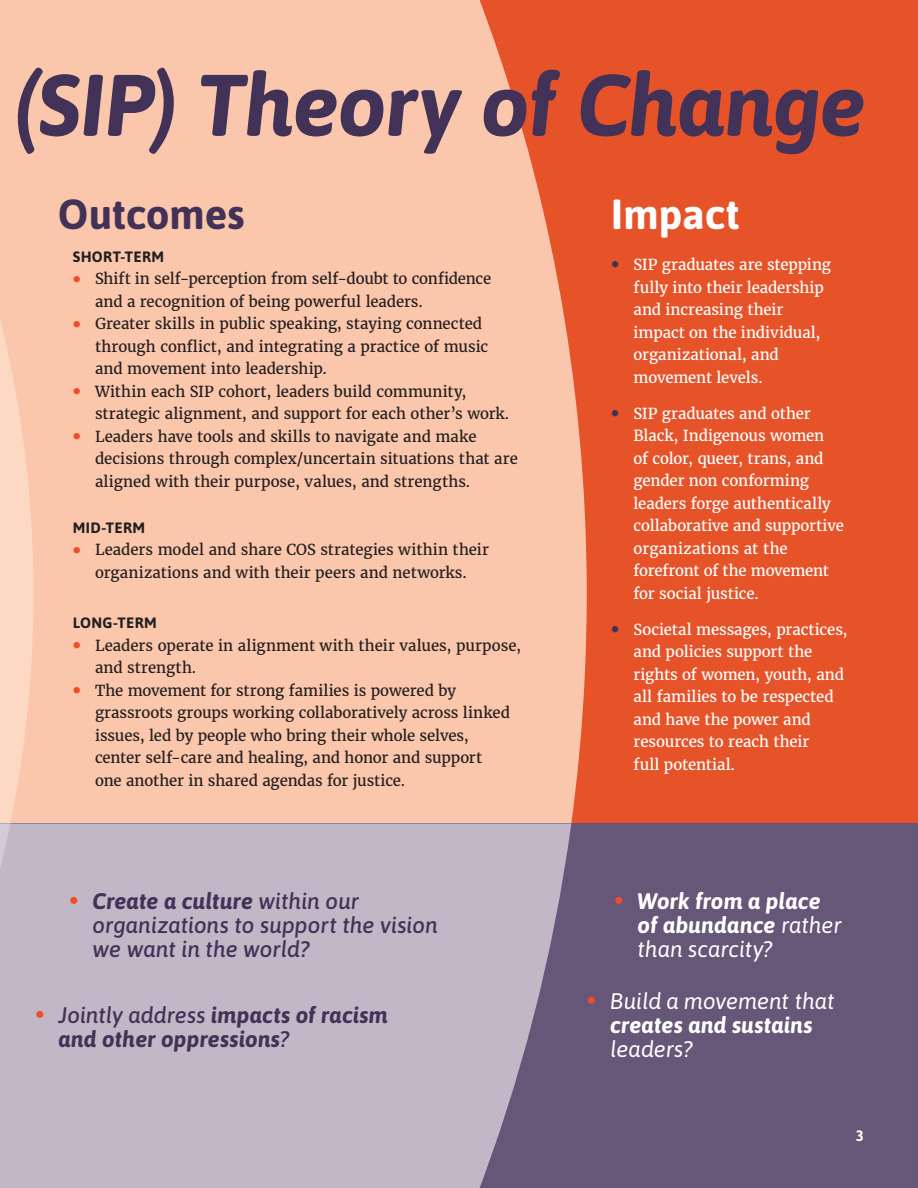
<style>
.page{position:relative;width:918px;height:1188px;background:#e65329}
.page>*{position:absolute;margin:0;border:0;box-sizing:border-box;transform-origin:0 0}
.Page_Heading{font:italic 700 87px "Asap";letter-spacing:-.01em;color:#433257}
.Page_Heading-2{font:700 42px "Asap";letter-spacing:-.005em;color:#433257}
.Page_Heading-3{font:700 42px "Asap";letter-spacing:-.01em;color:#fff}
.Body{font:italic 500 22.5px/24px "Asap";color:#433257}
.Body-2{font:italic 700 22.5px/24px "Asap";letter-spacing:.005em;color:#433257}
.Body-3{font:italic 22.5px/24px "Asap";letter-spacing:-.005em;color:#fff}
.Body-4{font:italic 700 22.5px/24px "Asap";letter-spacing:.005em;color:#fff}
.Body-5{font:15px/22.5px "Merriweather";letter-spacing:-.005em;color:#231f20}
.Body-6{font:15px/22.5px "Merriweather";letter-spacing:-.005em;color:#fff}
.Body-7{font:700 15px "Asap";letter-spacing:.025em;color:#231f20}
.Page_Number{font:700 15px "Asap";color:#fff}
.s1{font-family:"Asap";font-weight:700;font-size:24px;color:#f04d24}
.s2{font-weight:700;font-style:normal;font-size:26.4px;color:#f04d24}
.s3{font-weight:700}
.s4{font-style:normal;font-size:26.4px;color:#f04d24}
.s5{font-weight:500}
.s6{font-family:"Asap";font-weight:700;font-size:24px;color:#433257}
.s7{font-weight:400}
</style>
<div class="page">
<div style="left:34px;top:0;width:553px;height:824px;background:#fbc7ac"></div>
<div style="left:0;top:824px;width:918px;height:364px;background:#665677"></div>
<div style="left:34px;top:824px;width:537px;height:364px;background:#c1b7c7"></div>
<svg style="left:0;top:0;width:34px;height:1188px"></svg>
<p class="Page_Heading" style="left:14px;top:45px;width:854px">(SIP) Theory of Change</p>
<p class="Page_Heading-2" style="left:58px;top:184px;width:188px">Outcomes</p>
<p class="Body-7" style="left:73px;top:246px;width:93px">SHORT-TERM</p>
<p class="Body-5" style="left:95px;top:267px;width:398px;text-indent:-22px"><span class="s1">•</span> Shift in self-perception from self-doubt to confidence and a recognition of being powerful leaders.</p>
<p class="Body-5" style="left:95px;top:312px;width:395px;text-indent:-22px"><span class="s1">•</span> Greater skills in public speaking, staying connected through conflict, and integrating a practice of music and movement into leadership.</p>
<p class="Body-5" style="left:95px;top:380px;width:414px;text-indent:-22px"><span class="s1">•</span> Within each SIP cohort, leaders build community, strategic alignment, and support for each other’s work.</p>
<p class="Body-5" style="left:95px;top:425px;width:424px;text-indent:-22px"><span class="s1">•</span> Leaders have tools and skills to navigate and make decisions through complex/uncertain situations that are aligned with their purpose, values, and strengths.</p>
<p class="Body-7" style="left:73px;top:517px;width:74px">MID-TERM</p>
<p class="Body-5" style="left:73px;top:538px;width:418px;text-align:center"><span class="s1">•</span> Leaders model and share COS strategies within their organizations and with their peers and networks.</p>
<p class="Body-7" style="left:73px;top:612px;width:86px">LONG-TERM</p>
<p class="Body-5" style="left:95px;top:634px;width:428px;text-indent:-22px"><span class="s1">•</span> Leaders operate in alignment with their values, purpose, and strength.</p>
<p class="Body-5" style="left:95px;top:679px;width:417px;text-indent:-22px"><span class="s1">•</span> The movement for strong families is powered by grassroots groups working collaboratively across linked issues, led by people who bring their whole selves, center self-care and healing, and honor and support one another in shared agendas for justice.</p>
<p class="Body" style="left:93px;top:888px;width:347px;text-indent:-23px"><span class="s2">•</span> <span class="s3">Create a culture</span> within our organizations to support the vision we want in the world?</p>
<p class="Body-2" style="left:58px;top:1002px;width:331px;text-indent:-23px"><span class="s4">•</span> <span class="s5">Jointly address</span> impacts of racism and other oppressions<span class="s5">?</span></p>
<p class="Page_Heading-3" style="left:611px;top:184px;width:130px">Impact</p>
<p class="Body-6" style="left:634px;top:253px;width:199px;text-indent:-22px"><span class="s6">•</span> SIP graduates are stepping fully into their leadership and increasing their impact on the individual, organizational, and movement levels.</p>
<p class="Body-6" style="left:634px;top:402px;width:212px;text-indent:-22px"><span class="s6">•</span> SIP graduates and other<br>Black, Indigenous women<br>of color, queer, trans, and gender non conforming leaders forge authentically collaborative and supportive organizations at the forefront of the movement for social justice.</p>
<p class="Body-6" style="left:634px;top:618px;width:216px;text-indent:-22px"><span class="s6">•</span> Societal messages, practices, and policies support the rights of women, youth, and all families to be respected and have the power and resources to reach their<br>full potential.</p>
<p class="Body-4" style="left:638px;top:888px;width:206px;text-indent:-23px"><span class="s4">•</span> Work from a place of abundance <span class="s7">rather than scarcity?</span></p>
<p class="Body-3" style="left:610px;top:989px;width:226px;text-indent:-23px"><span class="s2">•</span> Build a movement that <span class="s3">creates and sustains </span>leaders?</p>
<p class="Page_Number" style="left:856px;top:1125px;width:10px">3</p>
</div>
